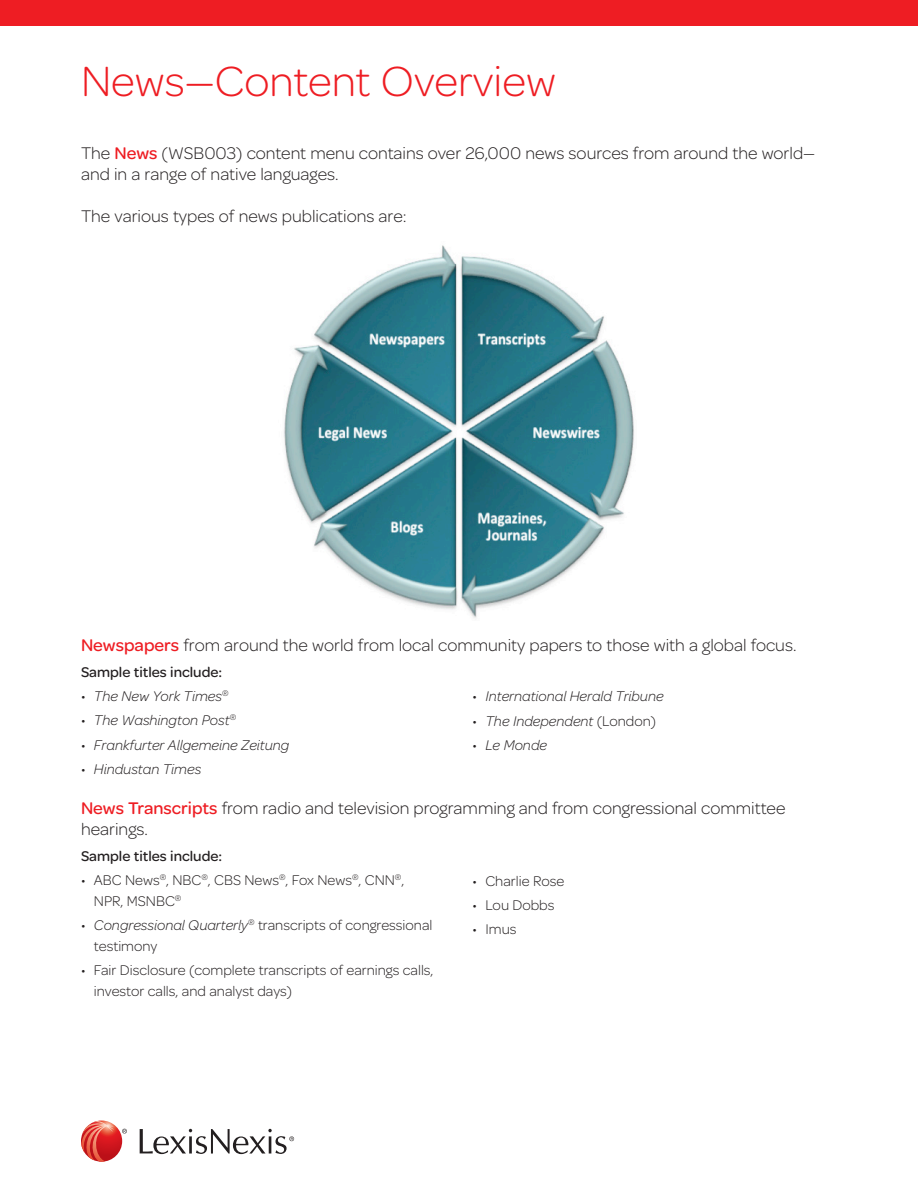
<style>
.page{position:relative;width:918px;height:1188px;background:#fff}
.page>*{position:absolute;margin:0;border:0;box-sizing:border-box;transform-origin:0 0}
.Headline{font:300 45px "Omnes";color:#ee1d23}
.Body_Copy{font:300 18px/21px "Omnes";color:#231f20}
.t1{font:300 15px/21px "Omnes";color:#231f20}
.t2{font:italic 300 15px "Omnes";color:#231f20}
.Subhead{font:500 15px "Omnes";color:#231f20}
.s1{font-weight:500;color:#ee1d23}
.s2{font-style:normal}
.s3{font-style:italic}
</style>
<div class="page">
<div style="left:0;top:0;width:918px;height:26px;background:#ee1d23"></div>
<svg style="left:122px;top:1129px;width:5px;height:5px"></svg>
<svg style="left:140px;top:1129px;width:154px;height:25px"></svg>
<svg style="left:81px;top:1120px;width:41px;height:42px"></svg>
<svg style="left:81px;top:1121px;width:34px;height:41px"></svg>
<img style="left:284px;top:245px;width:350px;height:373px">
<p class="Headline" style="left:81px;top:51px;width:476px">News—Content Overview</p>
<p class="Body_Copy" style="left:81px;top:142px;width:736px">The <span class="s1">News</span> (WSB003) content menu contains over 26,000 news sources from around the world— and in a range of native languages.</p>
<p class="Body_Copy" style="left:81px;top:205px;width:327px">The various types of news publications are:</p>
<p class="Body_Copy" style="left:81px;top:634px;width:717px"><span class="s1">Newspapers</span> from around the world from local community papers to those with a global focus.</p>
<p class="Subhead" style="left:81px;top:662px;width:143px">Sample titles include:</p>
<p class="t2" style="left:81px;top:686px;width:149px"><span class="s2">•</span> The New York Times<sup>®</sup></p>
<p class="t2" style="left:81px;top:711px;width:157px"><span class="s2">•</span> The Washington Post<sup>®</sup></p>
<p class="t2" style="left:81px;top:735px;width:210px"><span class="s2">•</span> Frankfurter Allgemeine Zeitung</p>
<p class="t2" style="left:81px;top:759px;width:122px"><span class="s2">•</span> Hindustan Times</p>
<p class="t2" style="left:472px;top:687px;width:193px"><span class="s2">•</span> International Herald Tribune</p>
<p class="t2" style="left:472px;top:711px;width:185px"><span class="s2">•</span> The Independent <span class="s2">(London)</span></p>
<p class="t2" style="left:472px;top:735px;width:76px"><span class="s2">•</span> Le Monde</p>
<p class="Body_Copy" style="left:81px;top:797px;width:706px"><span class="s1">News Transcripts</span> from radio and television programming and from congressional committee hearings.</p>
<p class="Subhead" style="left:81px;top:845px;width:143px">Sample titles include:</p>
<p class="t1" style="left:94px;top:869px;width:312px;text-indent:-13px">• ABC News<sup>®</sup>, NBC<sup>®</sup>, CBS News<sup>®</sup>, Fox News<sup>®</sup>, CNN<sup>®</sup>,<br>NPR, MSNBC<sup>®</sup></p>
<p class="t1" style="left:94px;top:914px;width:340px;text-indent:-13px">• <span class="s3">Congressional Quarterly</span><sup>®</sup> transcripts of congressional testimony</p>
<p class="t1" style="left:94px;top:959px;width:341px;text-indent:-13px">• Fair Disclosure (complete transcripts of earnings calls, investor calls, and analyst days)</p>
<p class="t1" style="left:472px;top:870px;width:93px">• Charlie Rose</p>
<p class="t1" style="left:472px;top:894px;width:83px">• Lou Dobbs</p>
<p class="t1" style="left:472px;top:919px;width:45px">• Imus</p>
</div>
